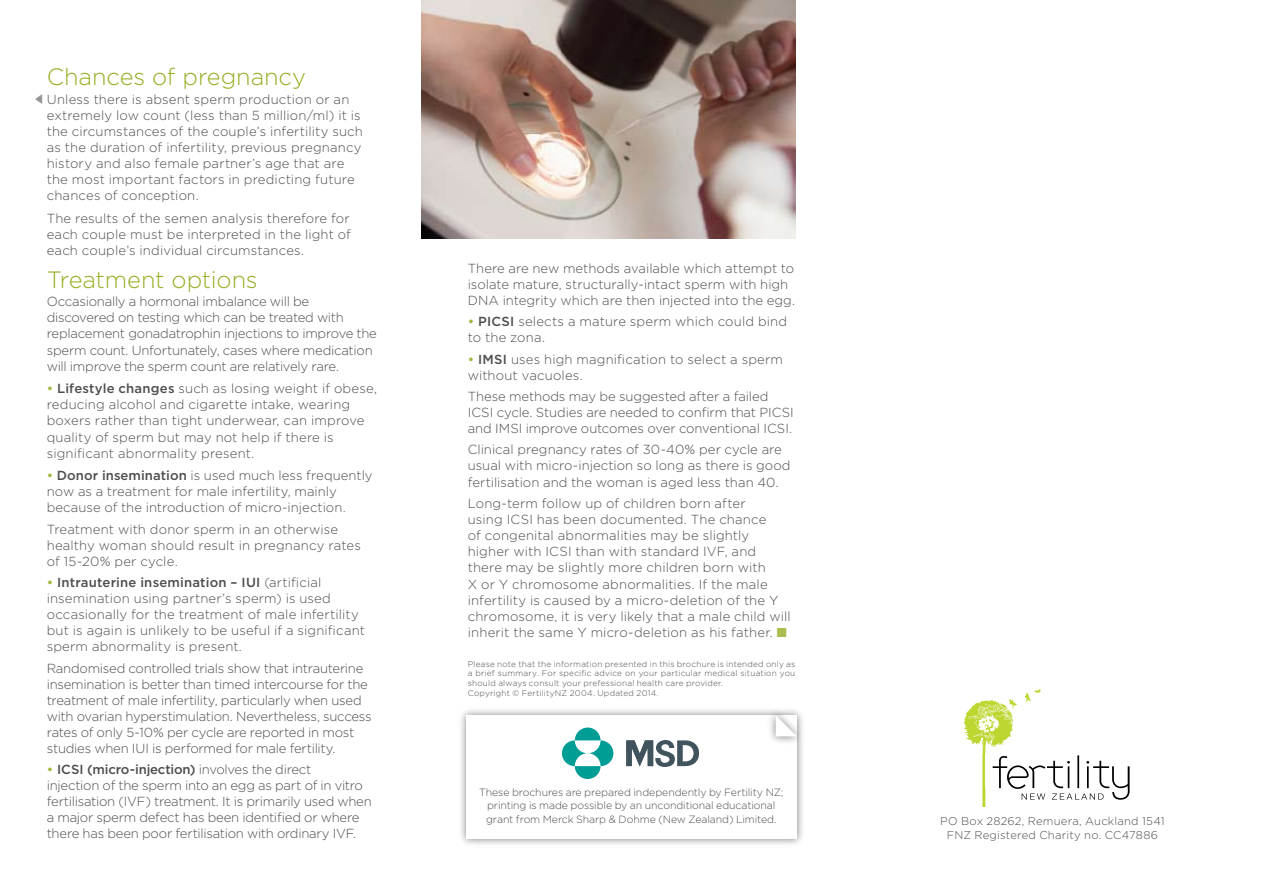
<style>
.page{position:relative;width:1263px;height:893px;background:#fff}
.page>*{position:absolute;margin:0;border:0;box-sizing:border-box;transform-origin:0 0}
.t1{font:300 23.7px "Gotham HTF";letter-spacing:-.005em;color:#99ad24}
.t2{font:300 13.2px/16.2px "Gotham HTF";color:#4c4d4f}
.t3{font:300 13.2px/16px "Gotham HTF";letter-spacing:-.02em;color:#4c4d4f}
.t4{font:300 11.25px/14.2px "Gotham HTF";letter-spacing:.02em;color:#4c4d4f;text-align:center}
.t5{font:300 10.5px/13.5px "Gotham HTF";letter-spacing:-.01em;color:#4c4d4f;text-align:center}
.t6{font:300 8.25px/9.8px "Gotham HTF";letter-spacing:.025em;color:#4c4d4f}
.s1{font-weight:500;color:#a6b742}
.s2{font-weight:500}
.s3{color:#abbb4e}
</style>
<div class="page">
<div style="left:458px;top:706px;width:347px;height:143px;background:#000;opacity:.5"></div>
<div style="left:467px;top:715px;width:330px;height:124px;background:#fff"></div>
<div style="left:767px;top:708px;width:37px;height:37px;background:#000;opacity:.5"></div>
<svg style="left:776px;top:715px;width:21px;height:21px"></svg>
<svg style="left:575px;top:727px;width:25px;height:13px"></svg>
<svg style="left:575px;top:766px;width:25px;height:13px"></svg>
<svg style="left:562px;top:740px;width:24px;height:26px"></svg>
<svg style="left:589px;top:740px;width:24px;height:26px"></svg>
<svg style="left:626px;top:740px;width:73px;height:27px"></svg>
<img style="left:421px;top:0;width:374px;height:238px">
<img style="left:963px;top:689px;width:78px;height:118px">
<hr style="left:1077px;top:755px;width:2px;height:33px;background:#000">
<svg style="left:993px;top:756px;width:136px;height:44px"></svg>
<h1 class="t1" style="left:47px;top:64px;width:261px">Chances of pregnancy</h1>
<p class="t2" style="left:47px;top:91px;width:318px">Unless there is absent sperm production or an extremely low count (less than 5 million/ml) it is the circumstances of the couple’s infertility such as the duration of infertility, previous pregnancy history and also female partner’s age that are the most important factors in predicting future chances of conception.</p>
<p class="t2" style="left:47px;top:210px;width:306px;text-align:justify">The results of the semen analysis therefore for each couple must be interpreted in the light of each couple’s individual circumstances.</p>
<h1 class="t1" style="left:47px;top:267px;width:212px">Treatment options</h1>
<p class="t3" style="left:47px;top:293px;width:332px">Occasionally a hormonal imbalance will be discovered on testing which can be treated with replacement gonadatrophin injections to improve the sperm count. Unfortunately, cases where medication will improve the sperm count are relatively rare.</p>
<p class="t2" style="left:47px;top:380px;width:332px"><span class="s1">•</span> <span class="s2">Lifestyle changes</span> such as losing weight if obese, reducing alcohol and cigarette intake, wearing boxers rather than tight underwear, can improve quality of sperm but may not help if there is significant abnormality present.</p>
<p class="t2" style="left:47px;top:467px;width:327px"><span class="s1">•</span> <span class="s2">Donor insemination</span> is used much less frequently now as a treatment for male infertility, mainly because of the introduction of micro-injection.</p>
<p class="t2" style="left:47px;top:521px;width:316px">Treatment with donor sperm in an otherwise healthy woman should result in pregnancy rates of 15-20% per cycle.</p>
<p class="t2" style="left:47px;top:574px;width:320px"><span class="s1">•</span> <span class="s2">Intrauterine insemination – IUI</span> (artificial insemination using partner’s sperm) is used occasionally for the treatment of male infertility but is again is unlikely to be useful if a significant sperm abnormality is present.</p>
<p class="t3" style="left:47px;top:660px;width:326px">Randomised controlled trials show that intrauterine insemination is better than timed intercourse for the treatment of male infertility, particularly when used with ovarian hyperstimulation. Nevertheless, success rates of only 5-10% per cycle are reported in most studies when IUI is performed for male fertility.</p>
<p class="t3" style="left:47px;top:761px;width:327px"><span class="s1">•</span> <span class="s2">ICSI (micro-injection)</span> involves the direct<br>injection of the sperm into an egg as part of in vitro fertilisation (IVF) treatment. It is primarily used when a major sperm defect has been identified or where there has been poor fertilisation with ordinary IVF.</p>
<p class="t2" style="left:468px;top:260px;width:329px">There are new methods available which attempt to isolate mature, structurally-intact sperm with high<br>DNA integrity which are then injected into the egg.</p>
<p class="t2" style="left:468px;top:313px;width:321px"><span class="s1">•</span> <span class="s2">PICSI</span> selects a mature sperm which could bind to the zona.</p>
<p class="t2" style="left:468px;top:351px;width:317px"><span class="s1">•</span> <span class="s2">IMSI</span> uses high magnification to select a sperm without vacuoles.</p>
<p class="t2" style="left:468px;top:388px;width:327px">These methods may be suggested after a failed<br>ICSI cycle. Studies are needed to confirm that PICSI and IMSI improve outcomes over conventional ICSI.</p>
<p class="t2" style="left:468px;top:442px;width:324px">Clinical pregnancy rates of 30-40% per cycle are usual with micro-injection so long as there is good fertilisation and the woman is aged less than 40.</p>
<p class="t2" style="left:468px;top:495px;width:324px">Long-term follow up of children born after<br>using ICSI has been documented. The chance<br>of congenital abnormalities may be slightly higher with ICSI than with standard IVF, and there may be slightly more children born with<br>X or Y chromosome abnormalities. If the male infertility is caused by a micro-deletion of the Y chromosome, it is very likely that a male child will inherit the same Y micro-deletion as his father. <span class="s3">■</span></p>
<p class="t6" style="left:468px;top:659px;width:329px">Please note that the information presented in this brochure is intended only as a brief summary. For specific advice on your particular medical situation you should always consult your prefessional health care provider.<br>Copyright © FertilityNZ 2004. Updated 2014.</p>
<p class="t5" style="left:479px;top:785px;width:306px">These brochures are prepared independently by Fertility NZ; printing is made possible by an unconditional educational grant from Merck Sharp &amp; Dohme (New Zealand) Limited.</p>
<p class="t4" style="left:940px;top:813px;width:226px">PO Box 28262, Remuera, Auckland 1541<br>FNZ Registered Charity no. CC47886</p>
</div>
